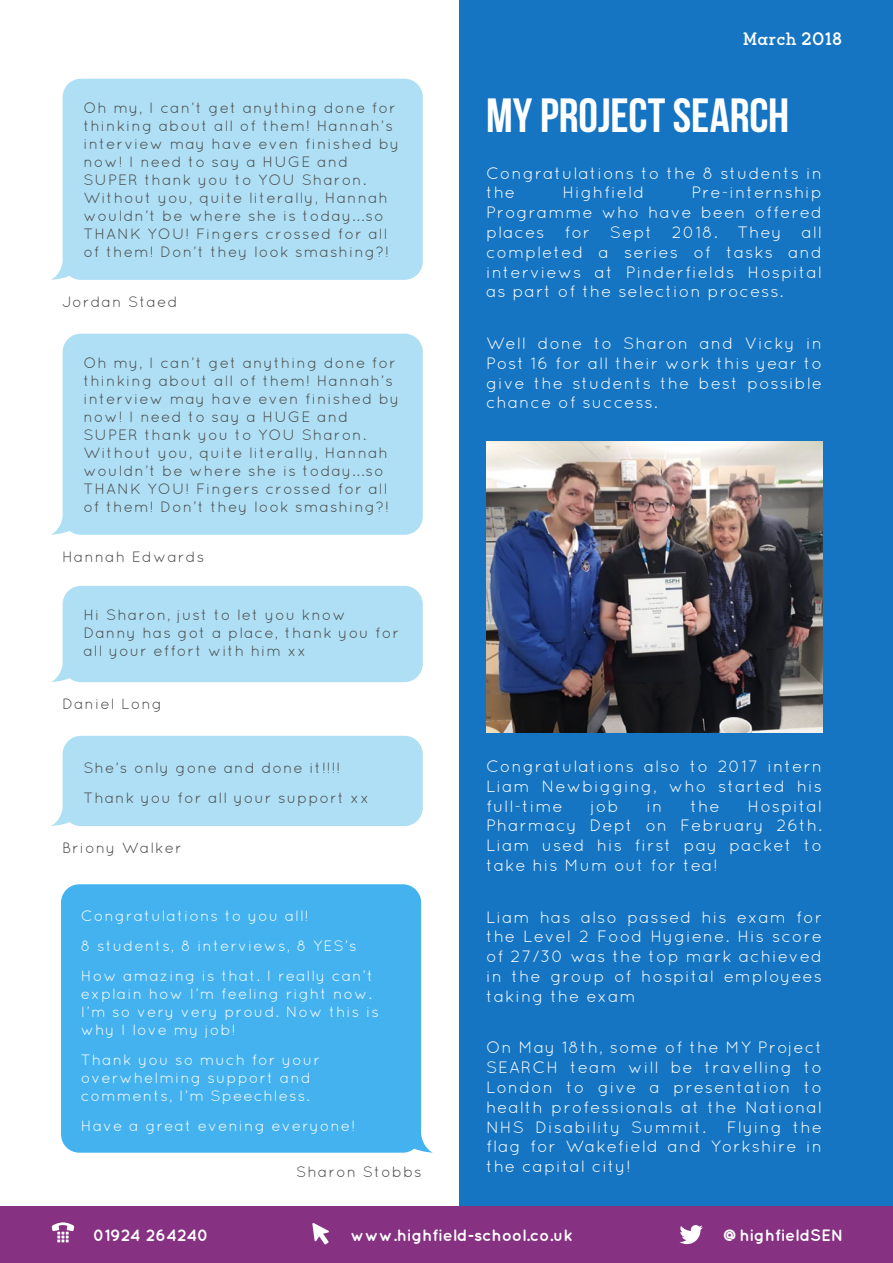
<style>
.page{position:relative;width:893px;height:1263px;background:#fff}
.page>*{position:absolute;margin:0;border:0;box-sizing:border-box;transform-origin:0 0}
.t1{font:700 48px "Bebas Neue";letter-spacing:-.005em;color:#fff}
.t2{font:700 18px "Flagship Slab";letter-spacing:.02em;color:#fff}
.t3{font:16.5px/19.8px "Quicksand";letter-spacing:.05em;color:#fff;text-align:justify}
.t4{font:700 16.5px "Quicksand";letter-spacing:-.005em;color:#fff}
.t5{font:15px/18px "Quicksand";letter-spacing:.06em;color:#494949}
.t6{font:15px/18px "Quicksand";letter-spacing:.06em;color:#fff}
</style>
<div class="page">
<div style="left:459px;top:0;width:434px;height:1263px;background:#1575c3"></div>
<div style="left:0;top:1206px;width:893px;height:57px;background:#873183"></div>
<svg style="left:52px;top:1222px;width:22px;height:20px"></svg>
<svg style="left:312px;top:1223px;width:17px;height:21px"></svg>
<svg style="left:679px;top:1225px;width:24px;height:19px"></svg>
<img style="left:486px;top:442px;width:336px;height:291px">
<div style="left:51px;top:79px;width:372px;height:201px;background:#aedff4"></div>
<div style="left:51px;top:334px;width:372px;height:201px;background:#aedff4"></div>
<div style="left:51px;top:586px;width:372px;height:96px;background:#aedff4"></div>
<div style="left:51px;top:736px;width:372px;height:90px;background:#aedff4"></div>
<div style="left:61px;top:884px;width:372px;height:269px;background:#43b2ef"></div>
<p class="t5" style="left:83px;top:98px;width:317px">Oh my, I can’t get anything done for thinking about all of them! Hannah’s interview may have even finished by now! I need to say a HUGE and SUPER thank you to YOU Sharon.<br>Without you, quite literally, Hannah wouldn’t be where she is today...so THANK YOU! Fingers crossed for all of them! Don’t they look smashing?!</p>
<p class="t5" style="left:62px;top:292px;width:117px">Jordan Staed</p>
<p class="t5" style="left:83px;top:353px;width:317px">Oh my, I can’t get anything done for thinking about all of them! Hannah’s interview may have even finished by now! I need to say a HUGE and SUPER thank you to YOU Sharon.<br>Without you, quite literally, Hannah wouldn’t be where she is today...so THANK YOU! Fingers crossed for all of them! Don’t they look smashing?!</p>
<p class="t5" style="left:62px;top:547px;width:144px">Hannah Edwards</p>
<p class="t5" style="left:83px;top:605px;width:317px">Hi Sharon, just to let you know<br>Danny has got a place, thank you for all your effort with him xx</p>
<p class="t5" style="left:62px;top:695px;width:101px">Daniel Long</p>
<p class="t5" style="left:83px;top:752px;width:287px;line-height:30px">She’s only gone and done it!!!!<br>Thank you for all your support xx</p>
<p class="t5" style="left:62px;top:838px;width:121px">Briony Walker</p>
<p class="t6" style="left:81px;top:900px;width:294px;line-height:30px">Congratulations to you all!<br>8 students, 8 interviews, 8 YES’s<br>How amazing is that. I really can’t</p>
<p class="t6" style="left:81px;top:984px;width:300px">explain how I’m feeling right now.<br>I’m so very very proud. Now this is why I love my job!</p>
<p class="t6" style="left:81px;top:1050px;width:241px">Thank you so much for your overwhelming support and comments, I’m Speechless.</p>
<p class="t6" style="left:81px;top:1116px;width:276px">Have a great evening everyone!</p>
<p class="t5" style="left:296px;top:1163px;width:127px">Sharon Stobbs</p>
<p class="t2" style="left:743px;top:27px;width:101px">March 2018</p>
<h1 class="t1" style="left:486px;top:89px;width:305px">MY PROJECT SEARCH</h1>
<p class="t3" style="left:486px;top:163px;width:338px">Congratulations to the 8 students in the</p>
<p class="t3" style="left:486px;top:183px;width:338px;text-indent:205px">Pre-internship Programme who have been offered places for Sept 2018. They all completed a series of tasks and interviews at Pinderfields Hospital as part of the selection process.</p>
<p class="t3" style="left:486px;top:333px;width:338px">Well done to Sharon and Vicky in Post 16 for all their work this year to give the students the best possible chance of success.</p>
<p class="t3" style="left:562px;top:183px;width:83px">Highfield</p>
<p class="t3" style="left:486px;top:756px;width:338px">Congratulations also to 2017 intern Liam Newbigging, who started his full-time</p>
<p class="t3" style="left:486px;top:796px;width:338px;text-indent:262px">Hospital Pharmacy Dept on February 26th.<br>Liam used his first pay packet to take his Mum out for tea!</p>
<p class="t3" style="left:591px;top:796px;width:29px">job</p>
<p class="t3" style="left:646px;top:796px;width:18px">in</p>
<p class="t3" style="left:690px;top:796px;width:31px">the</p>
<p class="t3" style="left:486px;top:907px;width:338px">Liam has also passed his exam for the Level 2 Food Hygiene. His score of 27/30 was the top mark achieved in the group of hospital employees taking the exam</p>
<p class="t3" style="left:486px;top:1037px;width:338px">On May 18th, some of the MY Project SEARCH team will be travelling to London to give a presentation to health professionals at the National NHS Disability Summit.</p>
<p class="t3" style="left:486px;top:1117px;width:338px;text-indent:241px">Flying the flag for Wakefield and Yorkshire in the capital city!</p>
<p class="t4" style="left:93px;top:1225px;width:117px">01924 264240</p>
<p class="t4" style="left:351px;top:1225px;width:223px">www.highfield-school.co.uk</p>
<p class="t4" style="left:723px;top:1225px;width:122px">@highfieldSEN</p>
</div>
